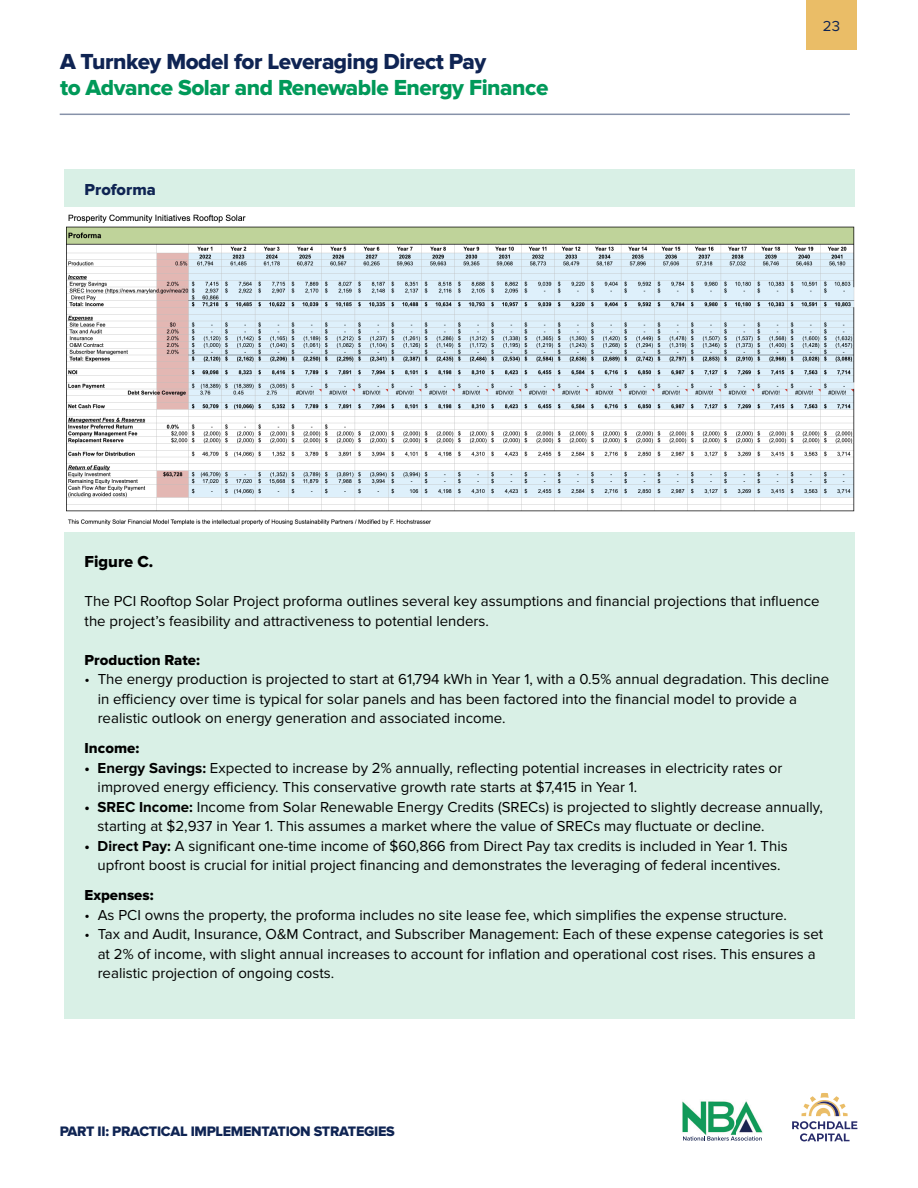
<style>
.page{position:relative;width:918px;height:1188px;background:#fff}
.page>*{position:absolute;margin:0;border:0;box-sizing:border-box;transform-origin:0 0}
.t1{font:22.65px/26px "Proxima Nova Extrabld";letter-spacing:-.02em;color:#009959}
.t2{font:16.5px "Proxima Nova Extrabld";color:#0f2453}
.t3{font:16.5px "Proxima Nova Extrabld";color:#000}
.t4{font:15px/19.5px "Proxima Nova";color:#000}
.t5{font:15px "Proxima Nova Extrabld";color:#000}
.t6{font:15px "Proxima Nova";color:#0f2453}
.t7{font:14.25px "Proxima Nova Extrabld";letter-spacing:-.02em;color:#0f2453}
.s1{color:#0f2453}
.s2{font-weight:700}
</style>
<div class="page">
<div style="left:65px;top:170px;width:790px;height:849px;background:#d9f0e6"></div>
<hr style="left:60px;top:114px;width:790px;height:1px;background:#8792a9">
<div style="left:806px;top:1px;width:51px;height:49px;background:#eabd67"></div>
<img style="left:65px;top:207px;width:790px;height:324px">
<img style="left:682px;top:1101px;width:81px;height:34px">
<svg style="left:683px;top:1136px;width:79px;height:5px"></svg>
<svg style="left:792px;top:1093px;width:65px;height:48px"></svg>
<p class="t1" style="left:60px;top:49px;width:490px"><span class="s1">A Turnkey Model for Leveraging Direct Pay<br></span>to Advance Solar and Renewable Energy Finance</p>
<p class="t2" style="left:85px;top:180px;width:73px">Proforma</p>
<p class="t6" style="left:823px;top:18px;width:19px">23</p>
<p class="t3" style="left:85px;top:552px;width:70px">Figure C.</p>
<p class="t4" style="left:85px;top:592px;width:737px">The PCI Rooftop Solar Project proforma outlines several key assumptions and financial projections that influence the project’s feasibility and attractiveness to potential lenders.</p>
<p class="t5" style="left:85px;top:651px;width:117px">Production Rate:</p>
<p class="t4" style="left:98px;top:670px;width:733px;text-indent:-13px">• The energy production is projected to start at 61,794 kWh in Year 1, with a 0.5% annual degradation. This decline in efficiency over time is typical for solar panels and has been factored into the financial model to provide a realistic outlook on energy generation and associated income.</p>
<p class="t5" style="left:85px;top:740px;width:56px">Income:</p>
<p class="t4" style="left:98px;top:758px;width:686px;text-indent:-13px"><span class="s2">• Energy Savings:</span> Expected to increase by 2% annually, reflecting potential increases in electricity rates or improved energy efficiency. This conservative growth rate starts at $7,415 in Year 1.</p>
<p class="t4" style="left:98px;top:797px;width:727px;text-indent:-13px"><span class="s2">• SREC Income:</span> Income from Solar Renewable Energy Credits (SRECs) is projected to slightly decrease annually, starting at $2,937 in Year 1. This assumes a market where the value of SRECs may fluctuate or decline.</p>
<p class="t4" style="left:85px;top:836px;width:705px;text-align:center"><span class="s2">• Direct Pay:</span> A significant one-time income of $60,866 from Direct Pay tax credits is included in Year 1. This upfront boost is crucial for initial project financing and demonstrates the leveraging of federal incentives.</p>
<p class="t5" style="left:85px;top:887px;width:71px">Expenses:</p>
<p class="t4" style="left:85px;top:905px;width:704px">• As PCI owns the property, the proforma includes no site lease fee, which simplifies the expense structure.</p>
<p class="t4" style="left:98px;top:925px;width:727px;text-indent:-13px">• Tax and Audit, Insurance, O&amp;M Contract, and Subscriber Management: Each of these expense categories is set at 2% of income, with slight annual increases to account for inflation and operational cost rises. This ensures a realistic projection of ongoing costs.</p>
<p class="t7" style="left:60px;top:1123px;width:337px">PART II: PRACTICAL IMPLEMENTATION STRATEGIES</p>
</div>
